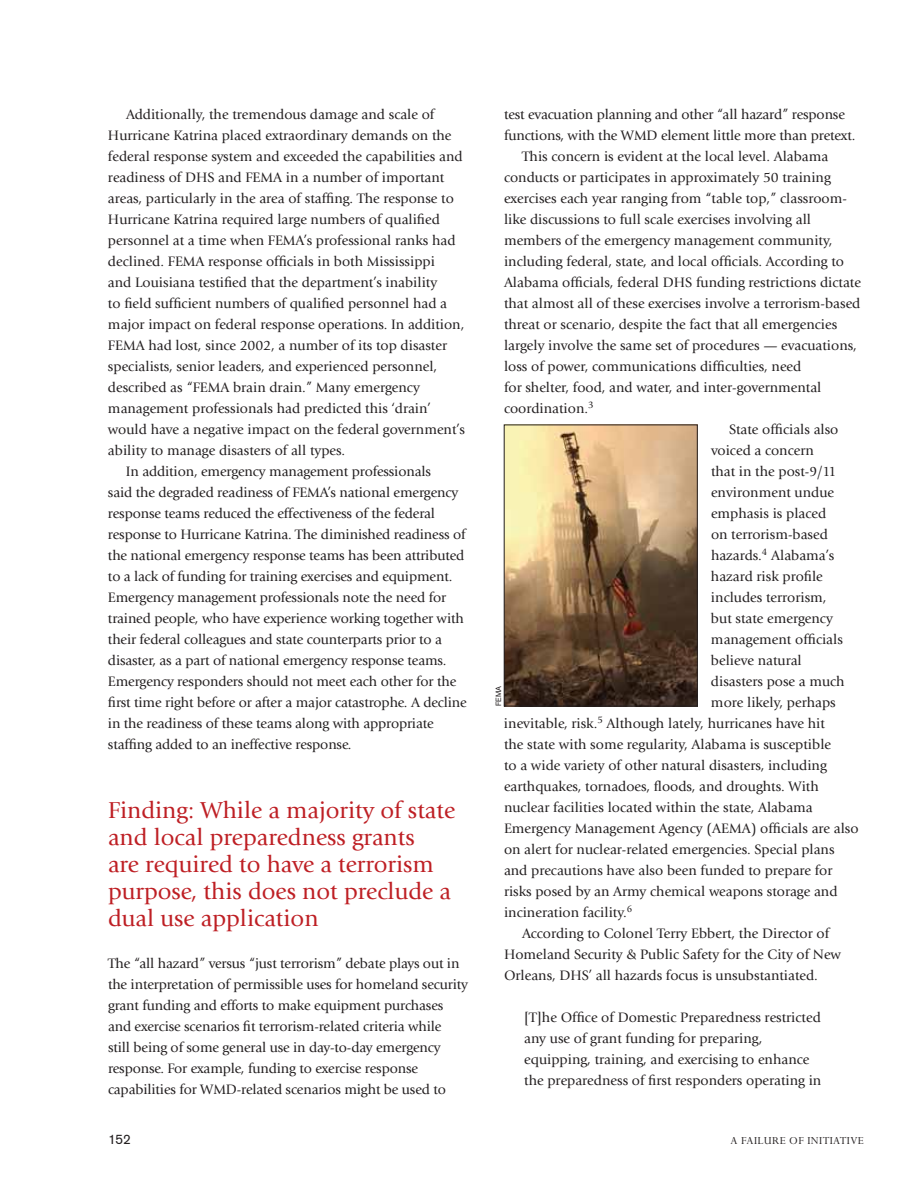
<style>
.page{position:relative;width:918px;height:1188px;background:#fff}
.page>*{position:absolute;margin:0;border:0;box-sizing:border-box;transform-origin:0 0}
.t1{font:24px/27px "Giovanni";color:#be1f24}
.t2{font:14.25px/21px "Giovanni";color:#231f20}
.t3{font:13.5px "Akzidenz Grotesk";color:#231f20}
.t4{font:12px "Perpetua Std";letter-spacing:.03em;color:#231f20}
.t5{font:7.5px "Akzidenz Grotesk";color:#231f20}
</style>
<div class="page">
<img style="left:506px;top:427px;width:190px;height:277px">
<div style="left:504px;top:425px;width:194px;height:281px;border:1px solid #231f20"></div>
<p class="t2" style="left:126px;top:105px;width:310px">Additionally, the tremendous damage and scale of</p>
<p class="t2" style="left:108px;top:126px;width:345px">Hurricane Katrina placed extraordinary demands on the</p>
<p class="t2" style="left:108px;top:147px;width:356px">federal response system and exceeded the capabilities and</p>
<p class="t2" style="left:108px;top:168px;width:338px">readiness of DHS and FEMA in a number of important</p>
<p class="t2" style="left:108px;top:189px;width:347px">areas, particularly in the area of staffing. The response to</p>
<p class="t2" style="left:108px;top:210px;width:333px">Hurricane Katrina required large numbers of qualified</p>
<p class="t2" style="left:108px;top:231px;width:349px">personnel at a time when FEMA’s professional ranks had</p>
<p class="t2" style="left:108px;top:252px;width:328px">declined. FEMA response officials in both Mississippi</p>
<p class="t2" style="left:108px;top:273px;width:331px">and Louisiana testified that the department’s inability</p>
<p class="t2" style="left:108px;top:294px;width:341px">to field sufficient numbers of qualified personnel had a</p>
<p class="t2" style="left:108px;top:315px;width:358px">major impact on federal response operations. In addition,</p>
<p class="t2" style="left:108px;top:336px;width:341px">FEMA had lost, since 2002, a number of its top disaster</p>
<p class="t2" style="left:108px;top:357px;width:331px">specialists, senior leaders, and experienced personnel,</p>
<p class="t2" style="left:108px;top:378px;width:313px">described as “FEMA brain drain.” Many emergency</p>
<p class="t2" style="left:108px;top:399px;width:324px">management professionals had predicted this ‘drain’</p>
<p class="t2" style="left:108px;top:420px;width:359px">would have a negative impact on the federal government’s</p>
<p class="t2" style="left:108px;top:441px;width:239px">ability to manage disasters of all types.</p>
<p class="t2" style="left:126px;top:462px;width:307px">In addition, emergency management professionals</p>
<p class="t2" style="left:108px;top:483px;width:352px">said the degraded readiness of FEMA’s national emergency</p>
<p class="t2" style="left:108px;top:504px;width:329px">response teams reduced the effectiveness of the federal</p>
<p class="t2" style="left:108px;top:525px;width:359px">response to Hurricane Katrina. The diminished readiness of</p>
<p class="t2" style="left:108px;top:546px;width:358px">the national emergency response teams has been attributed</p>
<p class="t2" style="left:108px;top:567px;width:346px">to a lack of funding for training exercises and equipment.</p>
<p class="t2" style="left:108px;top:588px;width:340px">Emergency management professionals note the need for</p>
<p class="t2" style="left:108px;top:609px;width:357px">trained people, who have experience working together with</p>
<p class="t2" style="left:108px;top:630px;width:336px">their federal colleagues and state counterparts prior to a</p>
<p class="t2" style="left:108px;top:651px;width:340px">disaster, as a part of national emergency response teams.</p>
<p class="t2" style="left:108px;top:672px;width:350px">Emergency responders should not meet each other for the</p>
<p class="t2" style="left:108px;top:693px;width:360px">first time right before or after a major catastrophe. A decline</p>
<p class="t2" style="left:108px;top:714px;width:327px">in the readiness of these teams along with appropriate</p>
<p class="t2" style="left:108px;top:735px;width:245px">staffing added to an ineffective response.</p>
<h1 class="t1" style="left:108px;top:798px;width:349px">Finding: While a majority of state and local preparedness grants<br>are required to have a terrorism purpose, this does not preclude a dual use application</h1>
<p class="t2" style="left:108px;top:954px;width:361px">The “all hazard” versus “just terrorism” debate plays out in the interpretation of permissible uses for homeland security grant funding and efforts to make equipment purchases and exercise scenarios fit terrorism-related criteria while<br>still being of some general use in day-to-day emergency response. For example, funding to exercise response capabilities for WMD-related scenarios might be used to</p>
<p class="t2" style="left:504px;top:105px;width:342px">test evacuation planning and other “all hazard” response</p>
<p class="t2" style="left:504px;top:126px;width:353px">functions, with the WMD element little more than pretext.</p>
<p class="t2" style="left:522px;top:147px;width:308px">This concern is evident at the local level. Alabama</p>
<p class="t2" style="left:504px;top:168px;width:328px">conducts or participates in approximately 50 training</p>
<p class="t2" style="left:504px;top:189px;width:345px">exercises each year ranging from “table top,” classroom-</p>
<p class="t2" style="left:504px;top:210px;width:309px">like discussions to full scale exercises involving all</p>
<p class="t2" style="left:504px;top:231px;width:330px">members of the emergency management community,</p>
<p class="t2" style="left:504px;top:252px;width:342px">including federal, state, and local officials. According to</p>
<p class="t2" style="left:504px;top:273px;width:358px">Alabama officials, federal DHS funding restrictions dictate</p>
<p class="t2" style="left:504px;top:294px;width:358px">that almost all of these exercises involve a terrorism-based</p>
<p class="t2" style="left:504px;top:315px;width:335px">threat or scenario, despite the fact that all emergencies</p>
<p class="t2" style="left:504px;top:336px;width:354px">largely involve the same set of procedures — evacuations,</p>
<p class="t2" style="left:504px;top:357px;width:299px">loss of power, communications difficulties, need</p>
<p class="t2" style="left:504px;top:378px;width:319px">for shelter, food, and water, and inter-governmental</p>
<p class="t2" style="left:504px;top:399px;width:91px">coordination.<sup>3</sup></p>
<p class="t2" style="left:729px;top:420px;width:111px">State officials also</p>
<p class="t2" style="left:711px;top:441px;width:104px">voiced a concern</p>
<p class="t2" style="left:711px;top:462px;width:127px">that in the post-9/11</p>
<p class="t2" style="left:711px;top:483px;width:125px">environment undue</p>
<p class="t2" style="left:711px;top:504px;width:117px">emphasis is placed</p>
<p class="t2" style="left:711px;top:525px;width:118px">on terrorism-based</p>
<p class="t2" style="left:711px;top:546px;width:125px">hazards.<sup>4</sup> Alabama’s</p>
<p class="t2" style="left:711px;top:567px;width:113px">hazard risk profile</p>
<p class="t2" style="left:711px;top:588px;width:117px">includes terrorism,</p>
<p class="t2" style="left:711px;top:609px;width:123px">but state emergency</p>
<p class="t2" style="left:711px;top:630px;width:133px">management officials</p>
<p class="t2" style="left:711px;top:651px;width:92px">believe natural</p>
<p class="t2" style="left:711px;top:672px;width:135px">disasters pose a much</p>
<p class="t2" style="left:711px;top:693px;width:126px">more likely, perhaps</p>
<p class="t2" style="left:504px;top:714px;width:322px">inevitable, risk.<sup>5</sup> Although lately, hurricanes have hit</p>
<p class="t2" style="left:504px;top:735px;width:329px">the state with some regularity, Alabama is susceptible</p>
<p class="t2" style="left:504px;top:756px;width:324px">to a wide variety of other natural disasters, including</p>
<p class="t2" style="left:504px;top:777px;width:316px">earthquakes, tornadoes, floods, and droughts. With</p>
<p class="t2" style="left:504px;top:798px;width:310px">nuclear facilities located within the state, Alabama</p>
<p class="t2" style="left:504px;top:819px;width:356px">Emergency Management Agency (AEMA) officials are also</p>
<p class="t2" style="left:504px;top:840px;width:332px">on alert for nuclear-related emergencies. Special plans</p>
<p class="t2" style="left:504px;top:861px;width:330px">and precautions have also been funded to prepare for</p>
<p class="t2" style="left:504px;top:882px;width:335px">risks posed by an Army chemical weapons storage and</p>
<p class="t2" style="left:504px;top:903px;width:130px">incineration facility.<sup>6</sup></p>
<p class="t2" style="left:522px;top:924px;width:309px">According to Colonel Terry Ebbert, the Director of</p>
<p class="t2" style="left:504px;top:945px;width:339px">Homeland Security &amp; Public Safety for the City of New</p>
<p class="t2" style="left:504px;top:966px;width:315px">Orleans, DHS’ all hazards focus is unsubstantiated.</p>
<p class="t2" style="left:524px;top:1008px;width:299px">[T]he Office of Domestic Preparedness restricted any use of grant funding for preparing, equipping, training, and exercising to enhance the preparedness of first responders operating in</p>
<p class="t5" style="left:496px;top:706px;width:22px;rotate:-90deg">FEMA</p>
<p class="t3" style="left:108px;top:1135px;width:24px">152</p>
<p class="t4" style="left:731px;top:1133px;width:135px">A FAILURE OF INITIATIVE</p>
</div>
